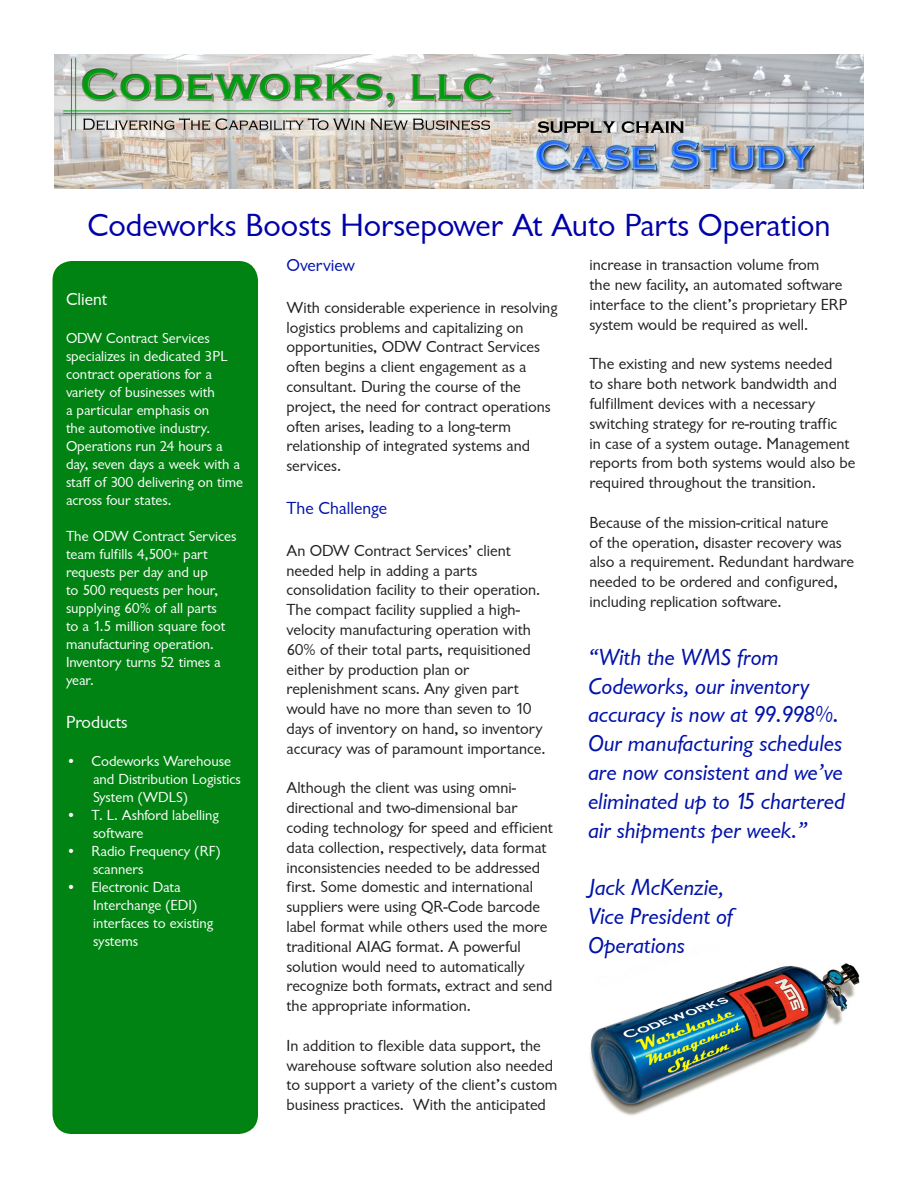
<style>
.page{position:relative;width:918px;height:1188px;background:#fff}
.page>*{position:absolute;margin:0;border:0;box-sizing:border-box;transform-origin:0 0}
.t1{font:33px "Garrison Sans";color:#0000a9}
.t2{font:24px/28.8px "Garrison Sans ITALIC";color:#0012a9}
.t3{font:18px "Garrison Sans";color:#0012a9}
.t4{font:18px "Garrison Sans";color:#fff}
.t5{font:16.5px/19.8px "Garrison Sans";color:#231f20}
.t6{font:15px/18px "Garrison Sans";color:#fff}
</style>
<div class="page">
<img style="left:590px;top:963px;width:270px;height:153px">
<img style="left:54px;top:54px;width:810px;height:135px">
<div style="left:54px;top:262px;width:202px;height:870px;background:#008312;border-radius:18px"></div>
<div style="left:52px;top:261px;width:206px;height:873px;border:3px solid #00830d;border-radius:18px"></div>
<p class="t1" style="left:87px;top:207px;width:745px">Codeworks Boosts Horsepower At Auto Parts Operation</p>
<p class="t4" style="left:66px;top:289px;width:43px">Client</p>
<p class="t6" style="left:66px;top:329px;width:179px">ODW Contract Services specializes in dedicated 3PL contract operations for a variety of businesses with<br>a particular emphasis on<br>the automotive industry.<br>Operations run 24 hours a day, seven days a week with a staff of 300 delivering on time across four states.</p>
<p class="t6" style="left:66px;top:527px;width:172px">The ODW Contract Services team fulfills 4,500+ part requests per day and up<br>to 500 requests per hour, supplying 60% of all parts<br>to a 1.5 million square foot manufacturing operation.<br>Inventory turns 52 times a year.</p>
<p class="t4" style="left:66px;top:712px;width:63px">Products</p>
<p class="t6" style="left:93px;top:752px;width:149px;text-indent:-27px">• Codeworks Warehouse and Distribution Logistics<br>System (WDLS)</p>
<p class="t6" style="left:93px;top:806px;width:128px;text-indent:-27px">• T. L. Ashford labelling software</p>
<p class="t6" style="left:93px;top:842px;width:129px;text-indent:-27px">• Radio Frequency (RF) scanners</p>
<p class="t6" style="left:93px;top:878px;width:122px;text-indent:-27px">• Electronic Data<br>Interchange (EDI) interfaces to existing systems</p>
<p class="t3" style="left:286px;top:256px;width:70px">Overview</p>
<p class="t5" style="left:286px;top:298px;width:273px">With considerable experience in resolving logistics problems and capitalizing on opportunities, ODW Contract Services often begins a client engagement as a consultant. During the course of the project, the need for contract operations often arises, leading to a long-term relationship of integrated systems and services.</p>
<p class="t3" style="left:286px;top:499px;width:102px">The Challenge</p>
<p class="t5" style="left:286px;top:541px;width:261px">An ODW Contract Services’ client needed help in adding a parts consolidation facility to their operation.<br>The compact facility supplied a high&shy;velocity manufacturing operation with 60% of their total parts, requisitioned either by production plan or replenishment scans. Any given part would have no more than seven to 10 days of inventory on hand, so inventory accuracy was of paramount importance.</p>
<p class="t5" style="left:286px;top:778px;width:268px">Although the client was using omni&shy;directional and two-dimensional bar coding technology for speed and efficient data collection, respectively, data format inconsistencies needed to be addressed first. Some domestic and international suppliers were using QR-Code barcode label format while others used the more traditional AIAG format. A powerful solution would need to automatically recognize both formats, extract and send the appropriate information.</p>
<p class="t5" style="left:286px;top:1036px;width:272px">In addition to flexible data support, the warehouse software solution also needed to support a variety of the client’s custom business practices. With the anticipated</p>
<p class="t5" style="left:590px;top:255px;width:259px">increase in transaction volume from<br>the new facility, an automated software interface to the client’s proprietary ERP system would be required as well.</p>
<p class="t5" style="left:590px;top:354px;width:268px">The existing and new systems needed<br>to share both network bandwidth and fulfillment devices with a necessary switching strategy for re-routing traffic<br>in case of a system outage. Management reports from both systems would also be required throughout the transition.</p>
<p class="t5" style="left:590px;top:513px;width:266px">Because of the mission-critical nature<br>of the operation, disaster recovery was also a requirement. Redundant hardware needed to be ordered and configured, including replication software.</p>
<p class="t2" style="left:588px;top:643px;width:259px">“With the WMS from<br>Codeworks, our inventory accuracy is now at 99.998%.<br>Our manufacturing schedules are now consistent and we’ve eliminated up to 15 chartered air shipments per week.”</p>
<p class="t2" style="left:588px;top:873px;width:138px">Jack McKenzie,</p>
<p class="t2" style="left:588px;top:902px;width:147px">Vice President of</p>
<p class="t2" style="left:588px;top:931px;width:99px">Operations</p>
</div>
